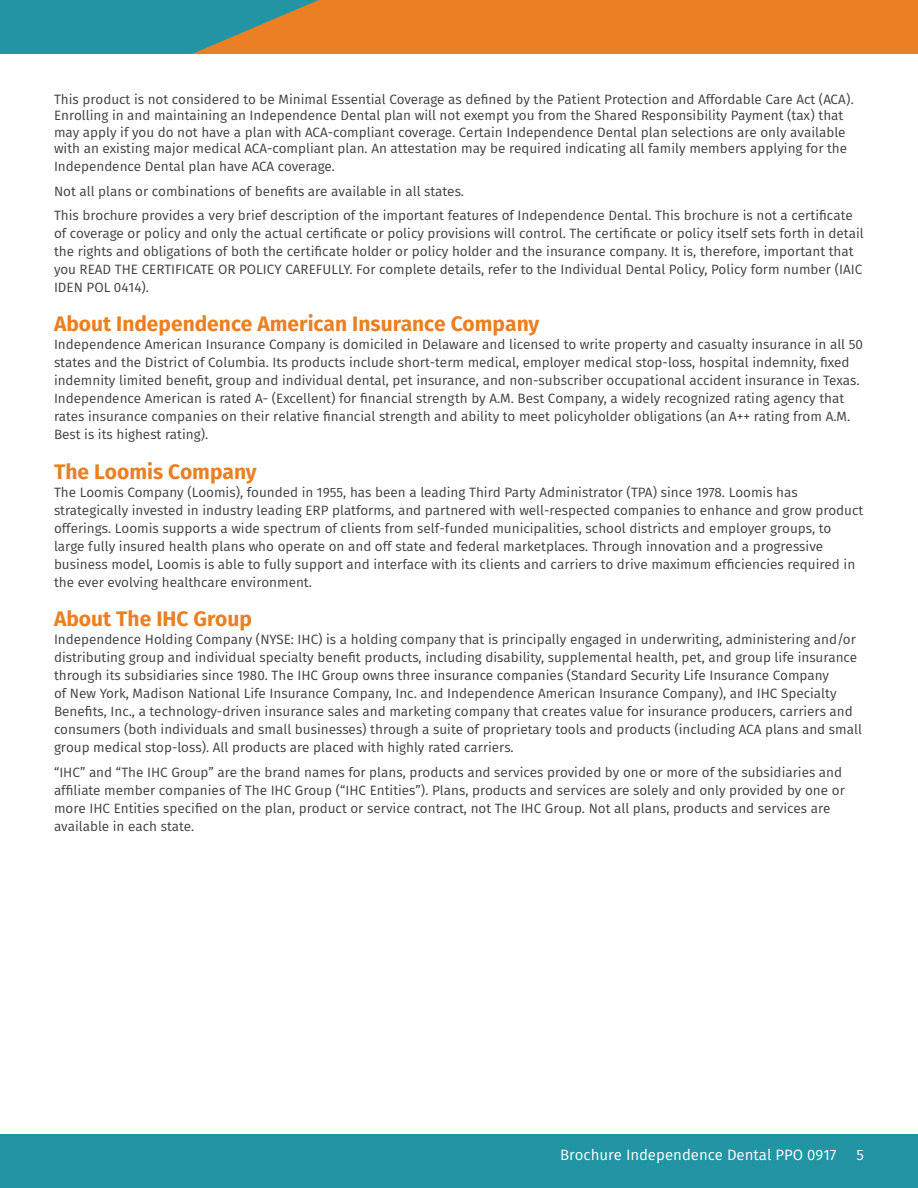
<style>
.page{position:relative;width:918px;height:1188px;background:#fff}
.page>*{position:absolute;margin:0;border:0;box-sizing:border-box;transform-origin:0 0}
.t1{font:700 21px "Fira Sans";color:#ea8023}
.t2{font:15px "Fira Sans";color:#fff}
.t3{font:13.5px/18px "Fira Sans";color:#3e3e3f}
</style>
<div class="page">
<div style="left:0;top:1134px;width:918px;height:54px;background:#2195a3"></div>
<div style="left:0;top:0;width:918px;height:54px;background:#ea8023"></div>
<svg style="left:0;top:0;width:319px;height:54px"></svg>
<p class="t3" style="left:54px;top:91px;width:801px;line-height:16.2px">This product is not considered to be Minimal Essential Coverage as defined by the Patient Protection and Affordable Care Act (ACA).<br>Enrolling in and maintaining an Independence Dental plan will not exempt you from the Shared Responsibility Payment (tax) that may apply if you do not have a plan with ACA-compliant coverage. Certain Independence Dental plan selections are only available with an existing major medical ACA-compliant plan. An attestation may be required indicating all family members applying for the</p>
<p class="t3" style="left:54px;top:157px;width:283px">Independence Dental plan have ACA coverage.</p>
<p class="t3" style="left:54px;top:182px;width:412px">Not all plans or combinations of benefits are available in all states.</p>
<p class="t3" style="left:54px;top:207px;width:811px">This brochure provides a very brief description of the important features of Independence Dental. This brochure is not a certificate of coverage or policy and only the actual certificate or policy provisions will control. The certificate or policy itself sets forth in detail the rights and obligations of both the certificate holder or policy holder and the insurance company. It is, therefore, important that you READ THE CERTIFICATE OR POLICY CAREFULLY. For complete details, refer to the Individual Dental Policy, Policy form number (IAIC IDEN POL 0414).</p>
<p class="t1" style="left:54px;top:309px;width:487px">About Independence American Insurance Company</p>
<p class="t3" style="left:54px;top:336px;width:811px">Independence American Insurance Company is domiciled in Delaware and licensed to write property and casualty insurance in all 50 states and the District of Columbia. Its products include short-term medical, employer medical stop-loss, hospital indemnity, fixed indemnity limited benefit, group and individual dental, pet insurance, and non-subscriber occupational accident insurance in Texas.<br>Independence American is rated A- (Excellent) for financial strength by A.M. Best Company, a widely recognized rating agency that rates insurance companies on their relative financial strength and ability to meet policyholder obligations (an A++ rating from A.M.<br>Best is its highest rating).</p>
<p class="t1" style="left:54px;top:457px;width:204px">The Loomis Company</p>
<p class="t3" style="left:54px;top:483px;width:811px">The Loomis Company (Loomis), founded in 1955, has been a leading Third Party Administrator (TPA) since 1978. Loomis has strategically invested in industry leading ERP platforms, and partnered with well-respected companies to enhance and grow product offerings. Loomis supports a wide spectrum of clients from self-funded municipalities, school districts and employer groups, to large fully insured health plans who operate on and off state and federal marketplaces. Through innovation and a progressive business model, Loomis is able to fully support and interface with its clients and carriers to drive maximum efficiencies required in the ever evolving healthcare environment.</p>
<p class="t1" style="left:54px;top:604px;width:200px">About The IHC Group</p>
<p class="t3" style="left:54px;top:630px;width:809px">Independence Holding Company (NYSE: IHC) is a holding company that is principally engaged in underwriting, administering and/or distributing group and individual specialty benefit products, including disability, supplemental health, pet, and group life insurance through its subsidiaries since 1980. The IHC Group owns three insurance companies (Standard Security Life Insurance Company<br>of New York, Madison National Life Insurance Company, Inc. and Independence American Insurance Company), and IHC Specialty Benefits, Inc., a technology-driven insurance sales and marketing company that creates value for insurance producers, carriers and consumers (both individuals and small businesses) through a suite of proprietary tools and products (including ACA plans and small group medical stop-loss). All products are placed with highly rated carriers.</p>
<p class="t3" style="left:54px;top:763px;width:792px">“IHC” and “The IHC Group” are the brand names for plans, products and services provided by one or more of the subsidiaries and affiliate member companies of The IHC Group (“IHC Entities”). Plans, products and services are solely and only provided by one or more IHC Entities specified on the plan, product or service contract, not The IHC Group. Not all plans, products and services are available in each state.</p>
<p class="t2" style="left:560px;top:1145px;width:278px">Brochure Independence Dental PPO 0917</p>
<p class="t2" style="left:857px;top:1145px;width:9px">5</p>
</div>
